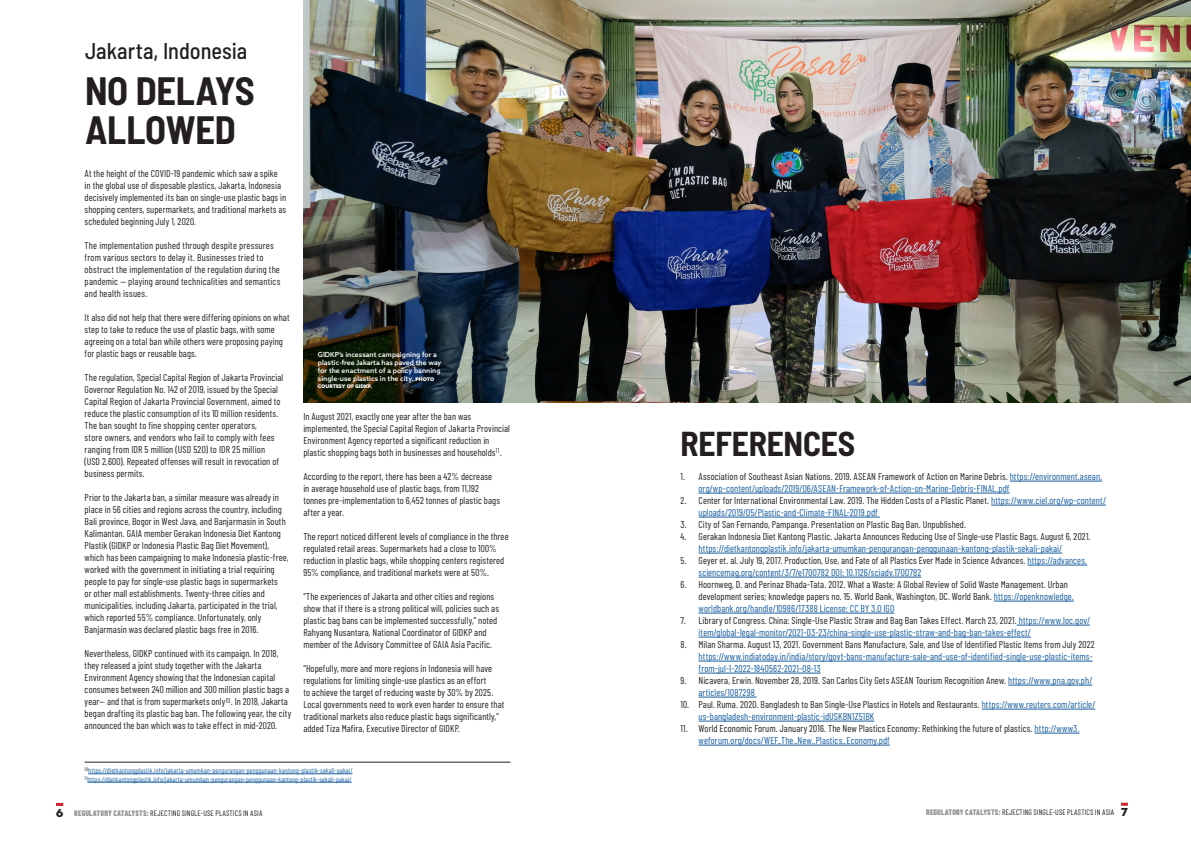
<style>
.page{position:relative;width:1191px;height:842px;background:#fff}
.page>*{position:absolute;margin:0;border:0;box-sizing:border-box;transform-origin:0 0}
.Body_Text{font:700 semi-condensed 39.6px/39px "Barlow";letter-spacing:-.01em;color:#231f20}
.Body_Text-2{font:700 semi-condensed 34.6px "Barlow";letter-spacing:-.005em;color:#231f20}
.Body_Text-3{font:500 semi-condensed 22.9px "Barlow";color:#231f20}
.Body_Text-4{font:10px/12px "Barlow Condensed";letter-spacing:.01em;color:#231f20}
.t1{font:10px/12px "Barlow Condensed";letter-spacing:.01em;color:#175d9e}
.t2{font:7.9px "Barlow Condensed";letter-spacing:.02em;color:#231f20}
.Body_Text-5{font:7px "Barlow Condensed";letter-spacing:.025em;color:#175d9e}
.Kapsyon{font:500 7px/8.2px "Azo Sans";color:#fff}
.Kapsyon-2{font:900 5px "Azo Sans";color:#fff}
.s1{font-weight:900;font-size:5px}
.s2{color:#231f20}
.s3{color:#175d9e}
.s4{font-family:"Neutraface 2 Display Titling";font-size:11.8px}
.s5{font-weight:800;font-size:8px;color:#8f9194}
</style>
<div class="page">
<svg style="left:56px;top:803px;width:7px;height:3px"></svg>
<svg style="left:1121px;top:803px;width:7px;height:3px"></svg>
<hr style="left:1009px;top:481px;width:93px;height:1px;background:#175d9e">
<hr style="left:698px;top:493px;width:311px;height:1px;background:#175d9e">
<hr style="left:991px;top:505px;width:115px;height:1px;background:#175d9e">
<hr style="left:698px;top:517px;width:182px;height:1px;background:#175d9e">
<hr style="left:698px;top:553px;width:364px;height:1px;background:#175d9e">
<hr style="left:1027px;top:565px;width:60px;height:1px;background:#175d9e">
<hr style="left:698px;top:577px;width:223px;height:1px;background:#175d9e">
<hr style="left:994px;top:601px;width:80px;height:1px;background:#175d9e">
<hr style="left:698px;top:613px;width:196px;height:1px;background:#175d9e">
<hr style="left:1016px;top:625px;width:74px;height:1px;background:#175d9e">
<hr style="left:698px;top:637px;width:333px;height:1px;background:#175d9e">
<hr style="left:698px;top:661px;width:394px;height:1px;background:#175d9e">
<hr style="left:698px;top:673px;width:122px;height:1px;background:#175d9e">
<hr style="left:1008px;top:685px;width:84px;height:1px;background:#175d9e">
<hr style="left:698px;top:697px;width:58px;height:1px;background:#175d9e">
<hr style="left:981px;top:709px;width:114px;height:1px;background:#175d9e">
<hr style="left:698px;top:721px;width:176px;height:1px;background:#175d9e">
<hr style="left:1034px;top:733px;width:45px;height:1px;background:#175d9e">
<hr style="left:698px;top:745px;width:192px;height:1px;background:#175d9e">
<hr style="left:88px;top:774px;width:264px;height:1px;background:#175d9e">
<hr style="left:87px;top:782px;width:265px;height:1px;background:#175d9e">
<img style="left:303px;top:0;width:888px;height:403px">
<hr style="left:85px;top:762px;width:425px;height:1px;background:#231f20">
<p class="Body_Text-3" style="left:85px;top:36px;width:164px">Jakarta, Indonesia</p>
<p class="Body_Text" style="left:85px;top:71px;width:171px">NO DELAYS<br>ALLOWED</p>
<p class="Body_Text-4" style="left:85px;top:167px;width:203px">At the height of the COVID-19 pandemic which saw a spike in the global use of disposable plastics, Jakarta, Indonesia decisively implemented its ban on single-use plastic bags in shopping centers, supermarkets, and traditional markets as scheduled beginning July 1, 2020.</p>
<p class="Body_Text-4" style="left:85px;top:239px;width:197px">The implementation pushed through despite pressures from various sectors to delay it. Businesses tried to obstruct the implementation of the regulation during the pandemic — playing around technicalities and semantics and health issues.</p>
<p class="Body_Text-4" style="left:85px;top:311px;width:206px">It also did not help that there were differing opinions on what step to take to reduce the use of plastic bags, with some agreeing on a total ban while others were proposing paying for plastic bags or reusable bags.</p>
<p class="Body_Text-4" style="left:85px;top:371px;width:200px">The regulation, Special Capital Region of Jakarta Provincial Governor Regulation No. 142 of 2019, issued by the Special Capital Region of Jakarta Provincial Government, aimed to reduce the plastic consumption of its 10 million residents.<br>The ban sought to fine shopping center operators,<br>store owners, and vendors who fail to comply with fees ranging from IDR 5 million (USD 520) to IDR 25 million<br>(USD 2,600). Repeated offenses will result in revocation of business permits.</p>
<p class="Body_Text-4" style="left:85px;top:491px;width:205px">Prior to the Jakarta ban, a similar measure was already in place in 56 cities and regions across the country, including Bali province, Bogor in West Java, and Banjarmasin in South Kalimantan. GAIA member Gerakan Indonesia Diet Kantong Plastik (GIDKP or Indonesia Plastic Bag Diet Movement), which has been campaigning to make Indonesia plastic-free, worked with the government in initiating a trial requiring people to pay for single-use plastic bags in supermarkets<br>or other mall establishments. Twenty-three cities and municipalities, including Jakarta, participated in the trial, which reported 55% compliance. Unfortunately, only Banjarmasin was declared plastic bags free in 2016.</p>
<p class="Body_Text-4" style="left:85px;top:647px;width:208px">Nevertheless, GIDKP continued with its campaign. In 2018, they released a joint study together with the Jakarta Environment Agency showing that the Indonesian capital consumes between 240 million and 300 million plastic bags a year— and that is from supermarkets only<sup>10</sup>. In 2018, Jakarta began drafting its plastic bag ban. The following year, the city announced the ban which was to take effect in mid-2020.</p>
<p class="Kapsyon" style="left:318px;top:350px;width:125px">GIDKP’s incessant campaigning for a plastic-free Jakarta has paved the way for the enactment of a policy banning single-use plastics in the city. <span class="s1">PHOTO</span></p>
<p class="Kapsyon-2" style="left:318px;top:383px;width:56px">COURTESY OF GIDKP.</p>
<p class="Body_Text-4" style="left:303px;top:410px;width:208px">In August 2021, exactly one year after the ban was implemented, the Special Capital Region of Jakarta Provincial Environment Agency reported a significant reduction in plastic shopping bags both in businesses and households<sup>11</sup>.</p>
<p class="Body_Text-4" style="left:303px;top:470px;width:198px">According to the report, there has been a 42% decrease in average household use of plastic bags, from 11,192 tonnes pre-implementation to 6,452 tonnes of plastic bags after a year.</p>
<p class="Body_Text-4" style="left:303px;top:530px;width:207px">The report noticed different levels of compliance in the three regulated retail areas. Supermarkets had a close to 100% reduction in plastic bags, while shopping centers registered 95% compliance, and traditional markets were at 50%.</p>
<p class="Body_Text-4" style="left:303px;top:590px;width:197px">“The experiences of Jakarta and other cities and regions show that if there is a strong political will, policies such as plastic bag bans can be implemented successfully,” noted Rahyang Nusantara, National Coordinator of GIDKP and member of the Advisory Committee of GAIA Asia Pacific.</p>
<p class="Body_Text-4" style="left:303px;top:662px;width:202px">“Hopefully, more and more regions in Indonesia will have regulations for limiting single-use plastics as an effort<br>to achieve the target of reducing waste by 30% by 2025.<br>Local governments need to work even harder to ensure that traditional markets also reduce plastic bags significantly,” added Tiza Mafira, Executive Director of GIDKP.</p>
<p class="Body_Text-5" style="left:85px;top:766px;width:269px"><sup>10</sup>https://dietkantongplastik.info/jakarta-umumkan-pengurangan-penggunaan-kantong-plastik-sekali-pakai/</p>
<p class="Body_Text-5" style="left:85px;top:775px;width:268px"><sup>11</sup>https://dietkantongplastik.info/jakarta-umumkan-pengurangan-penggunaan-kantong-plastik-sekali-pakai/</p>
<p class="Body_Text-2" style="left:680px;top:422px;width:176px">REFERENCES</p>
<p class="t1" style="left:698px;top:470px;width:405px;text-indent:-18px"><span class="s2">1. Association of Southeast Asian Nations. 2019. ASEAN Framework of Action on Marine Debris.</span> https://environment.asean. org/wp-content/uploads/2019/06/ASEAN-Framework-of-Action-on-Marine-Debris-FINAL.pdf</p>
<p class="t1" style="left:698px;top:494px;width:409px;text-indent:-18px"><span class="s2">2. Center for International Environmental Law. 2019. The Hidden Costs of a Plastic Planet.</span> https://www.ciel.org/wp-content/ uploads/2019/05/Plastic-and-Climate-FINAL-2019.pdf</p>
<p class="Body_Text-4" style="left:680px;top:518px;width:287px">3. City of San Fernando, Pampanga. Presentation on Plastic Bag Ban. Unpublished.</p>
<p class="Body_Text-4" style="left:698px;top:530px;width:393px;text-indent:-18px">4. Gerakan Indonesia Diet Kantong Plastic. Jakarta Announces Reducing Use of Single-use Plastic Bags. August 6, 2021. <span class="s3">https://dietkantongplastik.info/jakarta-umumkan-pengurangan-penggunaan-kantong-plastik-sekali-pakai/</span></p>
<p class="Body_Text-4" style="left:698px;top:554px;width:390px;text-indent:-18px">5. Geyer et. al. July 19, 2017. Production, Use, and Fate of all Plastics Ever Made in Science Advances. <span class="s3">https://advances. sciencemag.org/content/3/7/e1700782 DOI: 10.1126/sciadv.1700782</span></p>
<p class="Body_Text-4" style="left:698px;top:578px;width:377px;text-indent:-18px">6. Hoornweg, D. and Perinaz Bhada-Tata. 2012. What a Waste: A Global Review of Solid Waste Management. Urban development series; knowledge papers no. 15. World Bank, Washington, DC. World Bank. <span class="s3">https://openknowledge. worldbank.org/handle/10986/17388 License: CC BY 3.0 IGO</span></p>
<p class="t1" style="left:698px;top:614px;width:393px;text-indent:-18px"><span class="s2">7. Library of Congress. China: Single-Use Plastic Straw and Bag Ban Takes Effect. March 23, 2021.</span> https://www.loc.gov/ item/global-legal-monitor/2021-03-23/china-single-use-plastic-straw-and-bag-ban-takes-effect/</p>
<p class="t1" style="left:698px;top:638px;width:398px;text-indent:-18px"><span class="s2">8. Milan Sharma. August 13, 2021. Government Bans Manufacture, Sale, and Use of Identified Plastic Items from July 2022 </span>https://www.indiatoday.in/india/story/govt-bans-manufacture-sale-and-use-of-identified-single-use-plastic-items&shy;from-jul-1-2022-1840562-2021-08-13</p>
<p class="Body_Text-4" style="left:698px;top:674px;width:395px;text-indent:-18px">9. Nicavera, Erwin. November 28, 2019. San Carlos City Gets ASEAN Tourism Recognition Anew. <span class="s3">https://www.pna.gov.ph/ articles/1087298</span></p>
<p class="t1" style="left:698px;top:698px;width:398px;text-indent:-18px"><span class="s2">10. Paul. Ruma. 2020. Bangladesh to Ban Single-Use Plastics in Hotels and Restaurants.</span> https://www.reuters.com/article/ us-bangladesh-environment-plastic-idUSKBN1Z51BK</p>
<p class="Body_Text-4" style="left:698px;top:722px;width:382px;text-indent:-18px">11. World Economic Forum. January 2016. The New Plastics Economy: Rethinking the future of plastics. <span class="s3">http://www3. weforum.org/docs/WEF_The_New_Plastics_Economy.pdf</span></p>
<p class="t2" style="left:56px;top:808px;width:208px"><span class="s4">6</span> <span class="s5">REGULATORY CATALYSTS:</span> REJECTING SINGLE-USE PLASTICS IN ASIA</p>
<p class="t2" style="left:926px;top:808px;width:203px"><span class="s5">REGULATORY CATALYSTS:</span> REJECTING SINGLE-USE PLASTICS IN ASIA <span class="s4">7</span></p>
</div>
